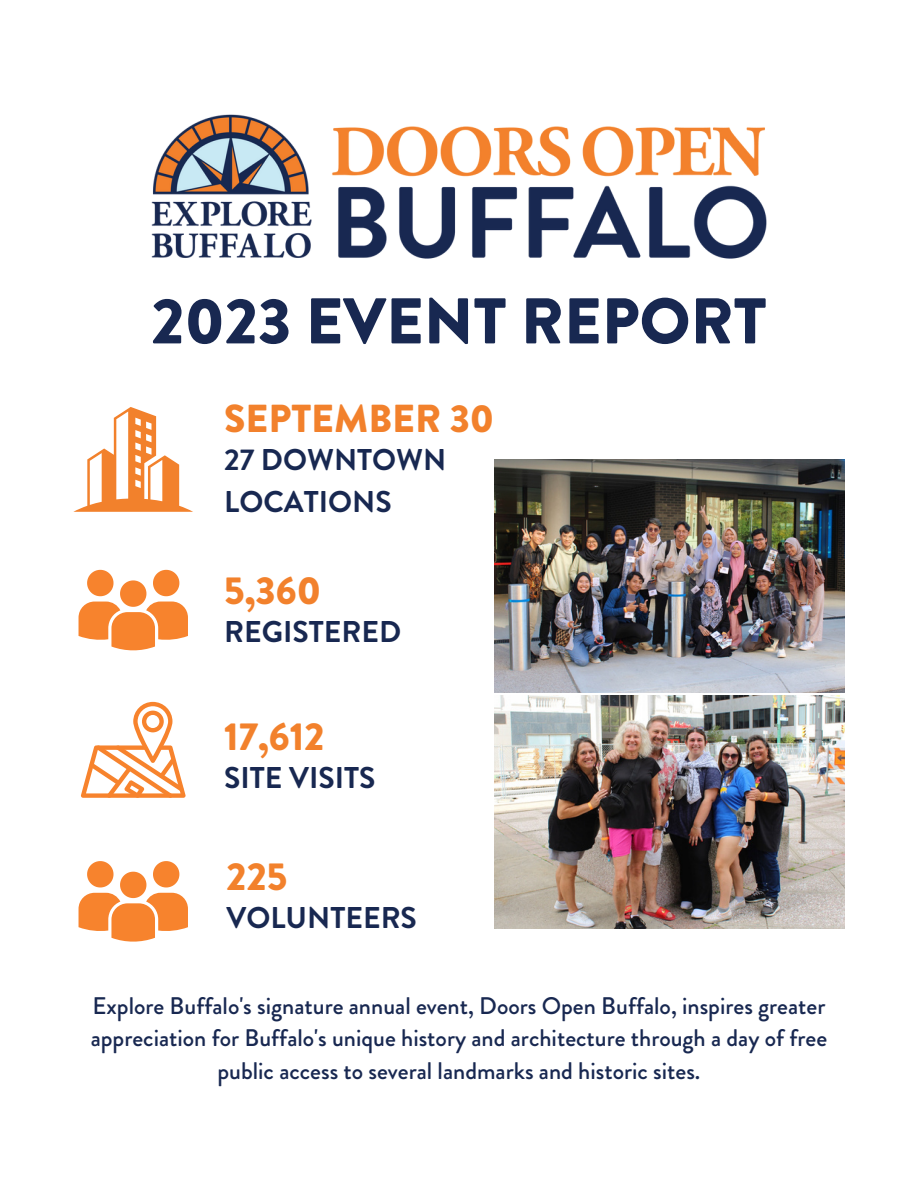
<style>
.page{position:relative;width:918px;height:1188px;background:#fff}
.page>*{position:absolute;margin:0;border:0;box-sizing:border-box;transform-origin:0 0}
.t1{font:900 64.5px "Brandon Grotesque";color:#182851}
.t2{font:900 39px "Brandon Grotesque";color:#f2812c}
.t3{font:700 30px/41.7px "Brandon Grotesque";color:#182851}
.t4{font:500 24px/32.7px "Brandon Grotesque";color:#182851;text-align:center}
</style>
<div class="page">
<img style="left:494px;top:459px;width:350px;height:233px">
<img style="left:494px;top:695px;width:350px;height:233px">
<img style="left:151px;top:114px;width:616px;height:145px">
<svg style="left:73px;top:407px;width:120px;height:105px"></svg>
<svg style="left:79px;top:570px;width:109px;height:81px"></svg>
<svg style="left:79px;top:861px;width:109px;height:81px"></svg>
<svg style="left:81px;top:702px;width:105px;height:96px"></svg>
<p class="t1" style="left:151px;top:276px;width:617px">2023 EVENT REPORT</p>
<p class="t2" style="left:224px;top:391px;width:272px">SEPTEMBER 30</p>
<p class="t3" style="left:224px;top:439px;width:224px">27 DOWNTOWN<br>LOCATIONS</p>
<p class="t2" style="left:224px;top:563px;width:98px">5,360</p>
<p class="t3" style="left:224px;top:611px;width:178px">REGISTERED</p>
<p class="t2" style="left:224px;top:709px;width:102px">17,612</p>
<p class="t3" style="left:224px;top:758px;width:153px">SITE VISITS</p>
<p class="t2" style="left:227px;top:849px;width:62px">225</p>
<p class="t3" style="left:227px;top:897px;width:192px">VOLUNTEERS</p>
<p class="t4" style="left:91px;top:989px;width:738px">Explore Buffalo's signature annual event, Doors Open Buffalo, inspires greater appreciation for Buffalo's unique history and architecture through a day of free public access to several landmarks and historic sites.</p>
</div>
